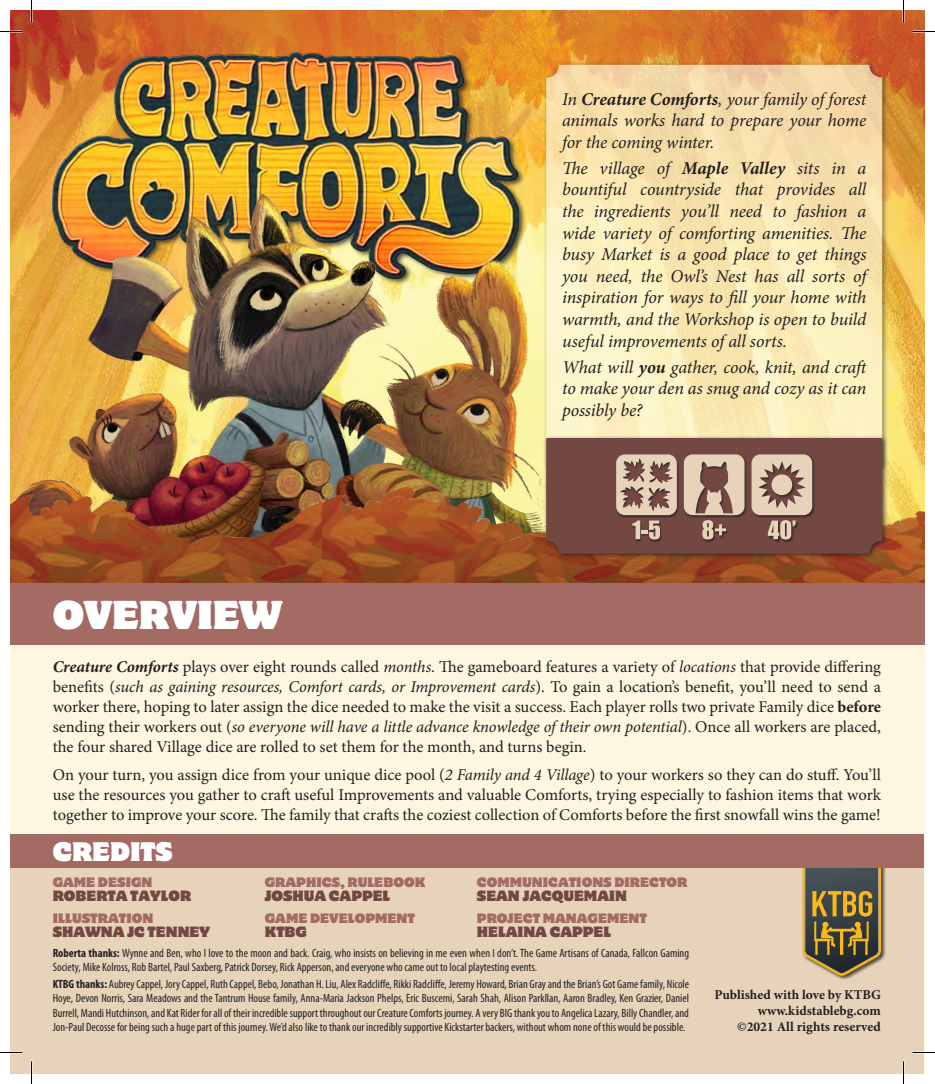
<style>
.page{position:relative;width:935px;height:1084px;background:#fff}
.page>*{position:absolute;margin:0;border:0;box-sizing:border-box;transform-origin:0 0}
.t1{font:36px "Motter Cor ITC";color:#fff}
.t2{font:24px "Motter Cor ITC";color:#fff}
.t3{font:italic 18px/21.6px "Minion Pro";letter-spacing:-.01em;color:#231f20;text-align:justify}
.t4{font:16.5px/19.8px "Minion Pro";color:#231f20;text-align:justify}
.t5{font:700 13.5px/16.2px "Minion Pro";color:#231f20;text-align:right}
.t6{font:13.35px "Motter Cor ITC";color:#734843}
.t7{font:12.15px "Motter Cor ITC";color:#a46a64}
.t8{font:condensed 12px/14.4px "Myriad Pro";color:#231f20}
.s1{font-weight:700}
.s2{font-weight:700;font-style:italic}
.s3{font-style:italic}
</style>
<div class="page">
<div style="left:10px;top:10px;width:914px;height:1063px;background:#fef6e1"></div>
<img style="left:10px;top:10px;width:914px;height:391px">
<img style="left:53px;top:53px;width:465px;height:134px">
<img style="left:11px;top:187px;width:532px;height:214px">
<img style="left:10px;top:401px;width:313px;height:182px">
<img style="left:323px;top:401px;width:601px;height:182px">
<div style="left:543px;top:62px;width:345px;height:422px;background:#231f20;opacity:.75"></div>
<svg style="left:546px;top:65px;width:336px;height:413px;background:#f8e6b5"></svg>
<div style="left:10px;top:583px;width:914px;height:61px;background:#a46a64"></div>
<div style="left:543px;top:435px;width:345px;height:124px;background:#231f20;opacity:.75"></div>
<svg style="left:546px;top:438px;width:336px;height:115px;background:#8a655c"></svg>
<div style="left:10px;top:858px;width:914px;height:215px;background:#e7d3ba"></div>
<div style="left:802px;top:864px;width:83px;height:116px;background:#231f20;opacity:.75"></div>
<svg style="left:802px;top:867px;width:79px;height:108px;background:#756843"></svg>
<div style="left:10px;top:834px;width:914px;height:33px;background:#a46a64"></div>
<hr style="left:0;top:1051px;width:22px;height:2px;background:#fff">
<hr style="left:912px;top:1051px;width:23px;height:2px;background:#fff">
<hr style="left:902px;top:0;width:2px;height:23px;background:#fff">
<hr style="left:902px;top:1061px;width:2px;height:22px;background:#fff">
<svg style="left:0;top:31px;width:22px;height:1px"></svg>
<svg style="left:912px;top:31px;width:23px;height:1px"></svg>
<svg style="left:0;top:1052px;width:22px;height:1px"></svg>
<svg style="left:912px;top:1052px;width:23px;height:1px"></svg>
<svg style="left:31px;top:0;width:1px;height:23px"></svg>
<svg style="left:31px;top:1061px;width:1px;height:22px"></svg>
<svg style="left:903px;top:0;width:1px;height:23px"></svg>
<svg style="left:903px;top:1061px;width:1px;height:22px"></svg>
<h1 class="t1" style="left:53px;top:592px;width:231px">OVERVIEW</h1>
<h3 class="t3" style="left:562px;top:88px;width:306px">In <span class="s1">Creature Comforts</span>, your family of forest animals works hard to prepare your home for the coming winter.</h3>
<p class="t3" style="left:562px;top:157px;width:306px">The village of <span class="s1">Maple Valley</span> sits in a bountiful countryside that provides all the ingredients you’ll need to fashion a wide variety of comforting amenities. The busy Market is a good place to get things you need, the Owl’s Nest has all sorts of inspiration for ways to fill your home with warmth, and the Workshop is open to build useful improvements of all sorts.</p>
<h3 class="t3" style="left:562px;top:356px;width:309px;text-align:left">What will <span class="s1">you</span> gather, cook, knit, and craft to make your den as snug and cozy as it can possibly be?</h3>
<p class="t4" style="left:53px;top:657px;width:830px"><span class="s2">Creature Comforts</span> plays over eight rounds called <span class="s3">months</span>. The gameboard features a variety of <span class="s3">locations</span> that provide differing benefits (<span class="s3">such as gaining resources, Comfort cards, or Improvement cards</span>). To gain a location’s benefit, you’ll need to send a worker there, hoping to later assign the dice needed to make the visit a success. Each player rolls two private Family dice <span class="s1">before </span>sending their workers out (<span class="s3">so everyone will have a little advance knowledge of their own potential</span>). Once all workers are placed, the four shared Village dice are rolled to set them for the month, and turns begin.</p>
<p class="t4" style="left:53px;top:764px;width:829px">On your turn, you assign dice from your unique dice pool (<span class="s3">2 Family and 4 Village</span>) to your workers so they can do stuff. You’ll use the resources you gather to craft useful Improvements and valuable Comforts, trying especially to fashion items that work together to improve your score. The family that crafts the coziest collection of Comforts before the first snowfall wins the game!</p>
<h2 class="t2" style="left:53px;top:836px;width:121px">CREDITS</h2>
<p class="t7" style="left:53px;top:874px;width:101px">GAME DESIGN</p>
<p class="t6" style="left:53px;top:887px;width:140px">ROBERTA TAYLOR</p>
<p class="t7" style="left:53px;top:910px;width:102px">ILLUSTRATION</p>
<p class="t6" style="left:53px;top:923px;width:159px">SHAWNA JC TENNEY</p>
<p class="t7" style="left:265px;top:874px;width:162px">GRAPHICS, RULEBOOK</p>
<p class="t6" style="left:265px;top:887px;width:127px">JOSHUA CAPPEL</p>
<p class="t7" style="left:265px;top:910px;width:152px">GAME DEVELOPMENT</p>
<p class="t6" style="left:265px;top:923px;width:43px">KTBG</p>
<p class="t7" style="left:477px;top:874px;width:212px">COMMUNICATIONS DIRECTOR</p>
<p class="t6" style="left:477px;top:887px;width:151px">SEAN JACQUEMAIN</p>
<p class="t7" style="left:477px;top:910px;width:171px">PROJECT MANAGEMENT</p>
<p class="t6" style="left:477px;top:923px;width:135px">HELAINA CAPPEL</p>
<p class="t8" style="left:53px;top:945px;width:638px"><span class="s1">Roberta thanks:</span> Wynne and Ben, who I love to the moon and back. Craig, who insists on believing in me even when I don’t. The Game Artisans of Canada, Fallcon Gaming<br>Society, Mike Kolross, Rob Bartel, Paul Saxberg, Patrick Dorsey, Rick Apperson, and everyone who came out to local playtesting events.</p>
<p class="t8" style="left:53px;top:976px;width:638px;text-align:justify"><span class="s1">KTBG thanks:</span> Aubrey Cappel, Jory Cappel, Ruth Cappel, Bebo, Jonathan H. Liu, Alex Radcliffe, Rikki Radcliffe, Jeremy Howard, Brian Gray and the Brian’s Got Game family, Nicole Hoye, Devon Norris, Sara Meadows and the Tantrum House family, Anna-Maria Jackson Phelps, Eric Buscemi, Sarah Shah, Alison Parkllan, Aaron Bradley, Ken Grazier, Daniel Burrell, Mandi Hutchinson, and Kat Rider for all of their incredible support throughout our Creature Comforts journey. A very BIG thank you to Angelica Lazary, Billy Chandler, and Jon-Paul Decosse for being such a huge part of this journey. We’d also like to thank our incredibly supportive Kickstarter backers, without whom none of this would be possible.</p>
<p class="t5" style="left:714px;top:986px;width:168px">Published with love by KTBG www.kidstablebg.com<br>©2021 All rights reserved</p>
</div>
